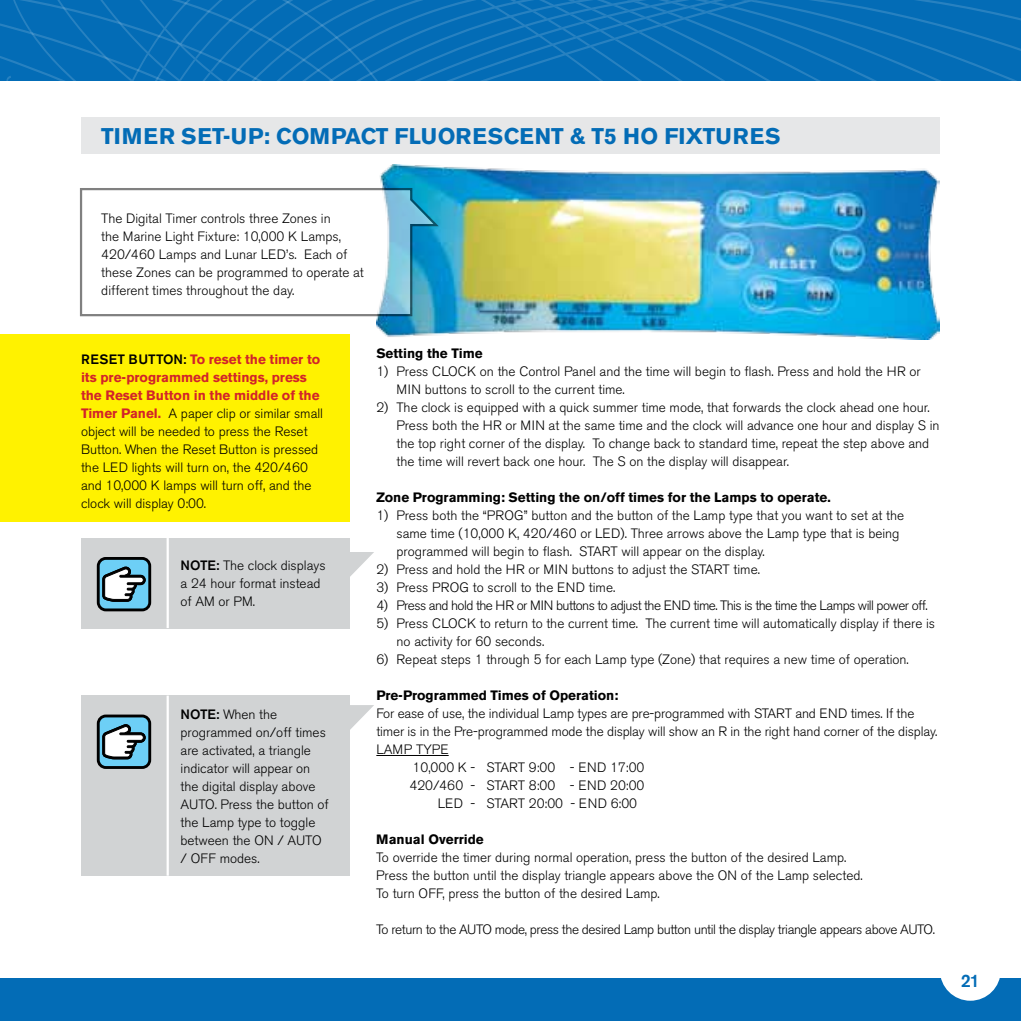
<style>
.page{position:relative;width:1021px;height:1021px;background:#fff}
.page>*{position:absolute;margin:0;border:0;box-sizing:border-box;transform-origin:0 0}
.t1{font:700 22.5px "Akzidenz Grotesk BE";letter-spacing:.02em;color:#036cb6}
.t2{font:500 18px "Akzidenz Grotesk BE";color:#036cb6}
.t3{font:300 13.5px/18px "Akzidenz Grotesk BE";color:#000}
.t4{font:700 13.5px "Akzidenz Grotesk BE";color:#000}
.t5{font:300 13.5px "Akzidenz Grotesk BE";letter-spacing:-.03em;color:#000}
.t6{font:300 13.5px "Akzidenz Grotesk BE";letter-spacing:-.04em;color:#000}
.t7{font:500 13.5px "Akzidenz Grotesk BE";color:#000}
.s1{font-weight:500}
.s2{font-weight:700;color:#d2232a}
</style>
<div class="page">
<div style="left:0;top:978px;width:1020px;height:42px;background:#036cb6"></div>
<svg style="left:0;top:0;width:1020px;height:81px;background:#086fb7"></svg>
<div style="left:939px;top:939px;width:61px;height:61px;background:#fff;border-radius:50%"></div>
<div style="left:81px;top:117px;width:858px;height:36px;background:#e6e7e8"></div>
<hr style="left:376px;top:755px;width:72px;height:1px;background:#000">
<svg style="left:349px;top:552px;width:25px;height:25px"></svg>
<div style="left:81px;top:538px;width:268px;height:90px;background:#d1d3d4"></div>
<hr style="left:166px;top:538px;width:3px;height:90px;background:#fff">
<div style="left:98px;top:558px;width:52px;height:52px;background:#6dcff6;border-radius:8px"></div>
<div style="left:97px;top:557px;width:54px;height:54px;border:3px solid #000;border-radius:8px"></div>
<svg style="left:102px;top:566px;width:44px;height:36px"></svg>
<div style="left:0;top:334px;width:349px;height:188px;background:#fff200"></div>
<svg style="left:349px;top:705px;width:25px;height:25px"></svg>
<div style="left:81px;top:695px;width:268px;height:180px;background:#d1d3d4"></div>
<hr style="left:166px;top:695px;width:3px;height:180px;background:#fff">
<div style="left:98px;top:716px;width:52px;height:51px;background:#6dcff6;border-radius:8px"></div>
<div style="left:97px;top:714px;width:54px;height:54px;border:3px solid #000;border-radius:8px"></div>
<svg style="left:102px;top:724px;width:44px;height:35px"></svg>
<img style="left:376px;top:165px;width:563px;height:175px">
<svg style="left:80px;top:187px;width:359px;height:130px"></svg>
<h1 class="t1" style="left:101px;top:123px;width:681px">Tim er Set-up: Compact Flu orescent &amp; T5 HO Fixtures</h1>
<p class="t3" style="left:101px;top:209px;width:241px">The Digital Timer controls three Zones in the Marine Light Fixture: 10,000 K Lamps,<br>420/460 Lamps and Lunar LED</p>
<p class="t3" style="left:101px;top:245px;width:264px;text-indent:185px">’s. Each of these Zones can be programmed to operate at different times throughout the day.</p>
<p class="t7" style="left:81px;top:351px;width:19px">RESET</p>
<p class="t7" style="left:129px;top:351px;width:20px">BUTTON</p>
<p class="t3" style="left:81px;top:351px;width:243px;text-indent:102px"><span class="s1">:</span> <span class="s2">To reset the timer to its pre-programmed settings, press the Reset Button in the middle of the<br>Timer Panel.</span> A paper clip or similar small object will be needed to press the Reset<br>Button. When the Reset Button is pressed the LED</p>
<p class="t3" style="left:81px;top:459px;width:232px;text-indent:51px">lights will turn on, the 420/460 and 10,000 K lamps will turn off, and the clock will display 0:00.</p>
<p class="t3" style="left:181px;top:557px;width:146px"><span class="s1">NOTE:</span> The clock displays a 24 hour format instead of AM or PM.</p>
<p class="t3" style="left:180px;top:705px;width:150px"><span class="s1">NOTE:</span> When the programmed on/off times are activated, a triangle indicator will appear on the digital display above<br>AUTO. Press the button of the Lamp type to toggle between the ON / AUTO / OFF</p>
<p class="t3" style="left:220px;top:849px;width:41px">modes.</p>
<p class="t4" style="left:376px;top:345px;width:108px">Setting the Time</p>
<p class="t3" style="left:376px;top:362px;width:66px">1) Press CLOC</p>
<p class="t3" style="left:396px;top:362px;width:525px;text-indent:71px">K on the Control Panel and the time will begin to flash. Press and hold the HR or<br>MIN buttons to scroll to the current time.</p>
<p class="t3" style="left:396px;top:398px;width:544px;text-indent:-20px">2) The clock is equipped with a quick summer time mode, that forwards the clock ahead one hour.<br>Press both the HR or MIN at the same time and the clock will advance one hour and display S in the top right corner of the display. To change back to standard time, repeat the step above and the time will revert back one hour. The S on the display will disappear.</p>
<p class="t4" style="left:376px;top:489px;width:456px">Zone Programming: Setting the on/off times for the Lamps to operate.</p>
<p class="t3" style="left:376px;top:506px;width:121px">1) Press both the “PROG</p>
<p class="t3" style="left:396px;top:506px;width:509px;text-indent:127px">” button and the button of the Lamp type that you want to set at the same time (10,000 K, 420/460 or LED</p>
<p class="t3" style="left:396px;top:524px;width:504px;text-indent:224px">). Three arrows above the Lamp type that is being programmed will begin to flash. START will appear on the display.</p>
<p class="t3" style="left:376px;top:560px;width:385px">2) Press and hold the HR or MIN buttons to adjust the START time.</p>
<p class="t3" style="left:376px;top:578px;width:66px">3) Press PROG</p>
<p class="t3" style="left:473px;top:578px;width:94px">to scroll to the END</p>
<p class="t3" style="left:589px;top:578px;width:28px">time.</p>
<p class="t6" style="left:376px;top:597px;width:297px">4) Press and hold the HR or MIN buttons to adjust the END</p>
<p class="t6" style="left:693px;top:597px;width:236px">time. This is the time the Lamps will power off.</p>
<p class="t3" style="left:376px;top:614px;width:66px">5) Press CLOC</p>
<p class="t3" style="left:396px;top:614px;width:540px;text-indent:71px">K to return to the current time. The current time will automatically display if there is no activity for 60 seconds.</p>
<p class="t3" style="left:376px;top:650px;width:534px">6) Repeat steps 1 through 5 for each Lamp type (Zone) that requires a new time of operation.</p>
<p class="t4" style="left:376px;top:687px;width:243px">Pre-Programmed Times of Operation:</p>
<p class="t3" style="left:376px;top:704px;width:453px">For ease of use, the individual Lamp types are pre-programmed with START and END</p>
<p class="t3" style="left:850px;top:704px;width:65px">times. If the</p>
<p class="t3" style="left:376px;top:722px;width:562px">timer is in the Pre-programmed mode the display will show an R in the right hand corner of the display.</p>
<p class="t3" style="left:376px;top:740px;width:57px">LAMP TYPE</p>
<p class="t3" style="left:412px;top:758px;width:176px">10,000 K - START 9:00 - END</p>
<p class="t3" style="left:610px;top:758px;width:36px">17:00</p>
<p class="t3" style="left:409px;top:776px;width:179px">420/460 - START 8:00 - END</p>
<p class="t3" style="left:610px;top:776px;width:36px">20:00</p>
<p class="t3" style="left:398px;top:794px;width:18px">LED</p>
<p class="t3" style="left:470px;top:794px;width:119px">- START 20:00 - END</p>
<p class="t3" style="left:610px;top:794px;width:28px">6:00</p>
<p class="t4" style="left:376px;top:831px;width:109px">Manual Override</p>
<p class="t3" style="left:376px;top:848px;width:488px">To override the timer during normal operation, press the button of the desired Lamp.<br>Press the button until the display triangle appears above the ON of the Lamp selected.<br>To turn OFF, press the button of the desired Lamp.</p>
<p class="t5" style="left:376px;top:921px;width:560px">To return to the AUTO mode, press the desired Lamp button until the display triangle appears above AUTO.</p>
<h2 class="t2" style="left:960px;top:969px;width:21px">21</h2>
</div>
